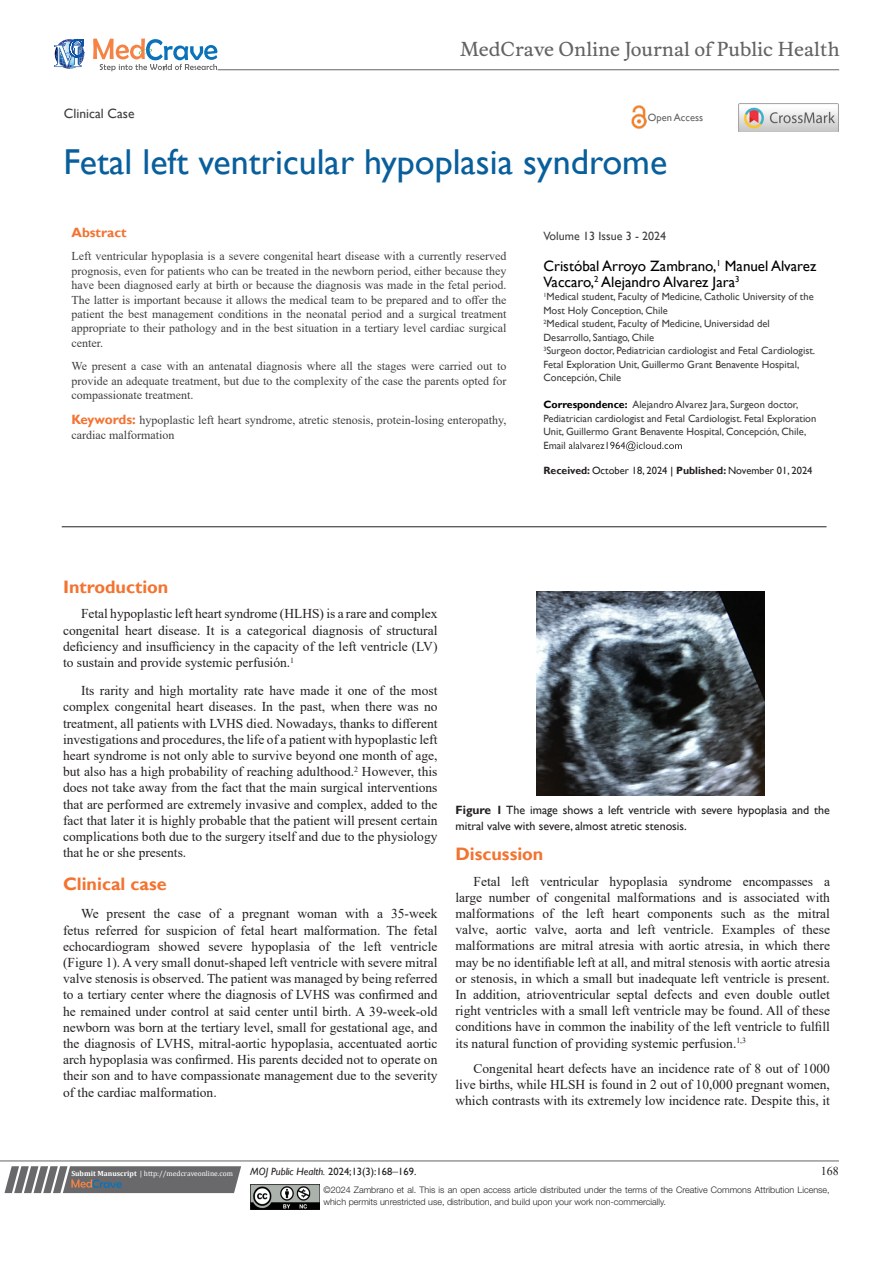
<style>
.page{position:relative;width:893px;height:1263px;background:#fff}
.page>*{position:absolute;margin:0;border:0;box-sizing:border-box;transform-origin:0 0}
.t1{font:36px "Gill Sans";color:#085f9c}
.t2{font:18.6px "Musee";color:#636366}
.List_Paragraph{font:700 18px "Gill Sans";color:#f37331}
.t3{font:15px/16.2px "Gill Sans";color:#000}
.t4{font:13.5px/16.2px "Times New Roman";color:#231f20;text-align:justify}
.t5{font:13.5px "Gill Sans";color:#3e3e3f}
.t6{font:700 13.5px "Gill Sans";color:#f37331}
.t7{font:12px/14.4px "Times New Roman";color:#3e3e3f;text-align:justify}
.t8{font:12px/16.2px "Gill Sans";color:#231f20}
.t9{font:12px "Gill Sans";color:#3e3e3f}
.t10{font:12px "Times New Roman";color:#231f20}
.t11{font:10.5px/13.5px "Gill Sans";color:#3e3e3f}
.t12{font:10.5px "Gill Sans";color:#231f20}
.t13{font:10.5px "Gill Sans";color:#636366}
.t14{font:300 9px/12px "Helvetica Neue LT Std";color:#231f20}
.t15{font:7.5px "Cambria";color:#fff}
.s1{font-family:"Gill Sans";font-weight:700;font-size:13.5px;color:#f37331}
.s2{font-weight:700;color:#000}
.s3{font-weight:700}
.s4{color:#000}
.s5{font-style:italic}
.s6{font-family:"Times New Roman";font-size:12px}
</style>
<div class="page">
<svg style="left:4px;top:1166px;width:237px;height:27px;background:#78787a"></svg>
<hr style="left:0;top:1161px;width:839px;height:1px;background:#626465">
<hr style="left:62px;top:526px;width:765px;height:1px;background:#231f20">
<img style="left:250px;top:1185px;width:69px;height:24px">
<svg style="left:569px;top:441px;width:113px;height:10px"></svg>
<svg style="left:54px;top:39px;width:30px;height:30px"></svg>
<svg style="left:93px;top:38px;width:124px;height:33px"></svg>
<hr style="left:218px;top:70px;width:621px;height:1px;background:#626465">
<img style="left:631px;top:105px;width:16px;height:24px">
<img style="left:739px;top:104px;width:99px;height:28px">
<img style="left:537px;top:591px;width:227px;height:205px">
<p class="t5" style="left:64px;top:105px;width:72px">Clinical Case</p>
<p class="t2" style="left:460px;top:38px;width:381px">MedCrave Online Journal of Public Health</p>
<p class="t13" style="left:648px;top:112px;width:57px">Open Access</p>
<p class="t1" style="left:64px;top:141px;width:605px">Fetal left ventricular hypoplasia syndrome</p>
<p class="t6" style="left:71px;top:224px;width:57px">Abstract</p>
<p class="t7" style="left:71px;top:249px;width:437px">Left ventricular hypoplasia is a severe congenital heart disease with a currently reserved prognosis, even for patients who can be treated in the newborn period, either because they have been diagnosed early at birth or because the diagnosis was made in the fetal period.<br>The latter is important because it allows the medical team to be prepared and to offer the patient the best management conditions in the neonatal period and a surgical treatment appropriate to their pathology and in the best situation in a tertiary level cardiac surgical center.</p>
<p class="t7" style="left:71px;top:359px;width:437px">We present a case with an antenatal diagnosis where all the stages were carried out to provide an adequate treatment, but due to the complexity of the case the parents opted for compassionate treatment.</p>
<p class="t7" style="left:71px;top:413px;width:437px"><span class="s1">Keywords:</span> hypoplastic left heart syndrome, atretic stenosis, protein-losing enteropathy, cardiac malformation</p>
<p class="t9" style="left:543px;top:229px;width:124px">Volume 13 Issue 3 - 2024</p>
<p class="t3" style="left:543px;top:258px;width:274px">Cristóbal Arroyo Zambrano,<sup>1</sup> Manuel Alvarez<br>Vaccaro,<sup>2</sup> Alejandro Alvarez Jara<sup>3</sup></p>
<p class="t11" style="left:543px;top:290px;width:272px"><sup>1</sup>Medical student, Faculty of Medicine, Catholic University of the<br>Most Holy Conception, Chile</p>
<p class="t11" style="left:543px;top:317px;width:228px"><sup>2</sup>Medical student, Faculty of Medicine, Universidad del<br>Desarrollo, Santiago, Chile</p>
<p class="t11" style="left:543px;top:344px;width:273px"><sup>3</sup>Surgeon doctor, Pediatrician cardiologist and Fetal Cardiologist.<br>Fetal Exploration Unit, Guillermo Grant Benavente Hospital,<br>Concepción, Chile</p>
<p class="t11" style="left:543px;top:398px;width:274px"><span class="s2">Correspondence:</span> Alejandro Alvarez Jara, Surgeon doctor, Pediatrician cardiologist and Fetal Cardiologist. Fetal Exploration Unit, Guillermo Grant Benavente Hospital, Concepción, Chile, Email</p>
<p class="t12" style="left:543px;top:464px;width:271px"><span class="s3">Received:</span> October 18, 2024 <span class="s4">|</span> <span class="s3">Published:</span> November 01, 2024</p>
<p class="List_Paragraph" style="left:63px;top:576px;width:107px">Introduction</p>
<p class="t4" style="left:63px;top:605px;width:376px;text-indent:18px">Fetal hypoplastic left heart syndrome (HLHS) is a rare and complex congenital heart disease. It is a categorical diagnosis of structural deficiency and insufficiency in the capacity of the left ventricle (LV) to sustain and provide systemic perfusión.<sup>1</sup></p>
<p class="t4" style="left:63px;top:682px;width:376px;text-indent:18px">Its rarity and high mortality rate have made it one of the most complex congenital heart diseases. In the past, when there was no treatment, all patients with LVHS died. Nowadays, thanks to different investigations and procedures, the life of a patient with hypoplastic left heart syndrome is not only able to survive beyond one month of age, but also has a high probability of reaching adulthood.<sup>2</sup> However, this does not take away from the fact that the main surgical interventions that are performed are extremely invasive and complex, added to the fact that later it is highly probable that the patient will present certain complications both due to the surgery itself and due to the physiology that he or she presents.</p>
<p class="List_Paragraph" style="left:63px;top:873px;width:105px">Clinical case</p>
<p class="t4" style="left:63px;top:905px;width:376px;text-indent:18px">We present the case of a pregnant woman with a 35-week fetus referred for suspicion of fetal heart malformation. The fetal echocardiogram showed severe hypoplasia of the left ventricle (Figure 1). A very small donut-shaped left ventricle with severe mitral valve stenosis is observed. The patient was managed by being referred to a tertiary center where the diagnosis of LVHS was confirmed and he remained under control at said center until birth. A 39-week-old newborn was born at the tertiary level, small for gestational age, and the diagnosis of LVHS, mitral-aortic hypoplasia, accentuated aortic arch hypoplasia was confirmed. His parents decided not to operate on their son and to have compassionate management due to the severity of the cardiac malformation.</p>
<p class="t8" style="left:455px;top:802px;width:376px"><span class="s3">Figure 1</span> The image shows a left ventricle with severe hypoplasia and the mitral valve with severe, almost atretic stenosis.</p>
<p class="List_Paragraph" style="left:455px;top:843px;width:89px">Discussion</p>
<p class="t4" style="left:455px;top:872px;width:376px;text-indent:18px">Fetal left ventricular hypoplasia syndrome encompasses a large number of congenital malformations and is associated with malformations of the left heart components such as the mitral valve, aortic valve, aorta and left ventricle. Examples of these malformations are mitral atresia with aortic atresia, in which there may be no identifiable left at all, and mitral stenosis with aortic atresia or stenosis, in which a small but inadequate left ventricle is present.<br>In addition, atrioventricular septal defects and even double outlet right ventricles with a small left ventricle may be found. All of these conditions have in common the inability of the left ventricle to fulfill its natural function of providing systemic perfusion.<sup>1,3</sup></p>
<p class="t4" style="left:455px;top:1060px;width:376px;text-indent:18px">Congenital heart defects have an incidence rate of 8 out of 1000 live births, while HLSH is found in 2 out of 10,000 pregnant women, which contrasts with its extremely low incidence rate. Despite this, it</p>
<p class="t15" style="left:71px;top:1169px;width:163px"><span class="s3">Submit Manuscript</span> | http://medcraveonline.com</p>
<p class="t12" style="left:250px;top:1165px;width:168px"><span class="s5">MOJ Public Health.</span> 2024;13(3):168<span class="s6">‒</span>169.</p>
<p class="t10" style="left:821px;top:1162px;width:19px">168</p>
<p class="t14" style="left:323px;top:1183px;width:508px">©2024 Zambrano et al. This is an open access article distributed under the terms of the Creative Commons Attribution License, which permits unrestricted use, distribution, and build upon your work non-commercially.</p>
</div>
